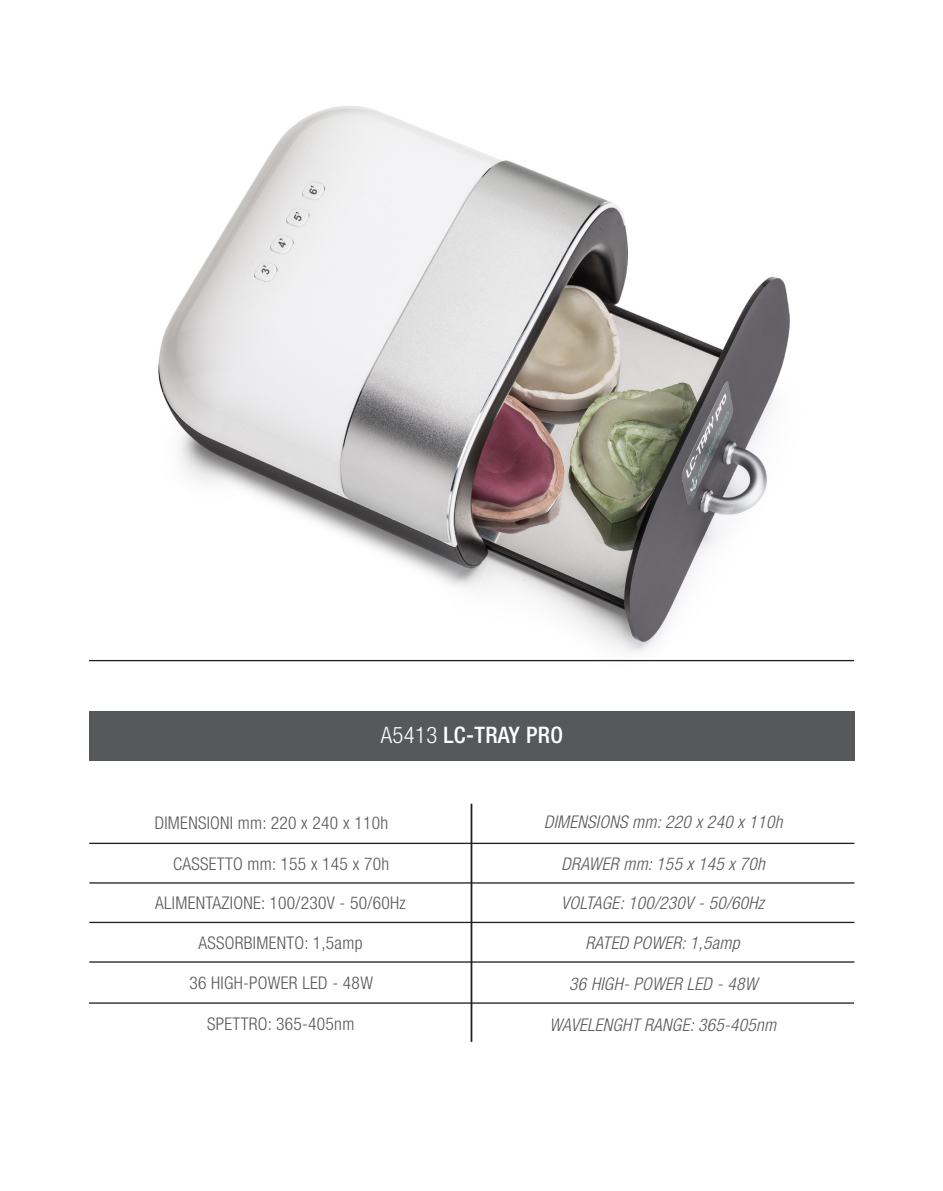
<style>
.page{position:relative;width:943px;height:1191px;background:#fff}
.page>*{position:absolute;margin:0;border:0;box-sizing:border-box;transform-origin:0 0}
.t1{font:500 condensed 22.75px "Helvetica Neue LT Std";letter-spacing:.015em;color:#fff}
.t2{font:300 condensed 17.5px "Helvetica Neue LT Std";letter-spacing:.015em;color:#57585a}
.t3{font:italic 300 condensed 17.5px "Helvetica Neue LT Std";letter-spacing:.015em;color:#57585a}
.s1{font-weight:300}
</style>
<div class="page">
<img style="left:107px;top:106px;width:730px;height:556px">
<hr style="left:89px;top:660px;width:765px;height:1px;background:#231f20">
<div style="left:89px;top:711px;width:765px;height:49px;background:#57585a"></div>
<hr style="left:89px;top:842px;width:765px;height:2px;background:#231f20">
<hr style="left:470px;top:803px;width:2px;height:238px;background:#231f20">
<hr style="left:89px;top:882px;width:765px;height:1px;background:#231f20">
<hr style="left:89px;top:921px;width:765px;height:2px;background:#231f20">
<hr style="left:89px;top:961px;width:765px;height:1px;background:#231f20">
<hr style="left:89px;top:1002px;width:765px;height:1px;background:#231f20">
<p class="t1" style="left:381px;top:721px;width:184px"><span class="s1">A5413</span> LC-TRAY PRO</p>
<p class="t2" style="left:155px;top:813px;width:235px">DIMENSIONI mm: 220 x 240 x 110h</p>
<p class="t3" style="left:544px;top:812px;width:240px">DIMENSIONS mm: 220 x 240 x 110h</p>
<p class="t2" style="left:173px;top:853px;width:217px">CASSETTO mm: 155 x 145 x 70h</p>
<p class="t3" style="left:561px;top:853px;width:205px">DRAWER mm: 155 x 145 x 70h</p>
<p class="t2" style="left:155px;top:892px;width:252px">ALIMENTAZIONE: 100/230V - 50/60Hz</p>
<p class="t3" style="left:561px;top:892px;width:205px">VOLTAGE: 100/230V - 50/60Hz</p>
<p class="t2" style="left:198px;top:933px;width:165px">ASSORBIMENTO: 1,5amp</p>
<p class="t3" style="left:585px;top:933px;width:155px">RATED POWER: 1,5amp</p>
<p class="t2" style="left:189px;top:973px;width:185px">36 HIGH-POWER LED - 48W</p>
<p class="t3" style="left:569px;top:973px;width:190px">36 HIGH- POWER LED - 48W</p>
<p class="t2" style="left:207px;top:1014px;width:149px">SPETTRO: 365-405nm</p>
<p class="t3" style="left:549px;top:1014px;width:228px">WAVELENGHT RANGE: 365-405nm</p>
</div>
